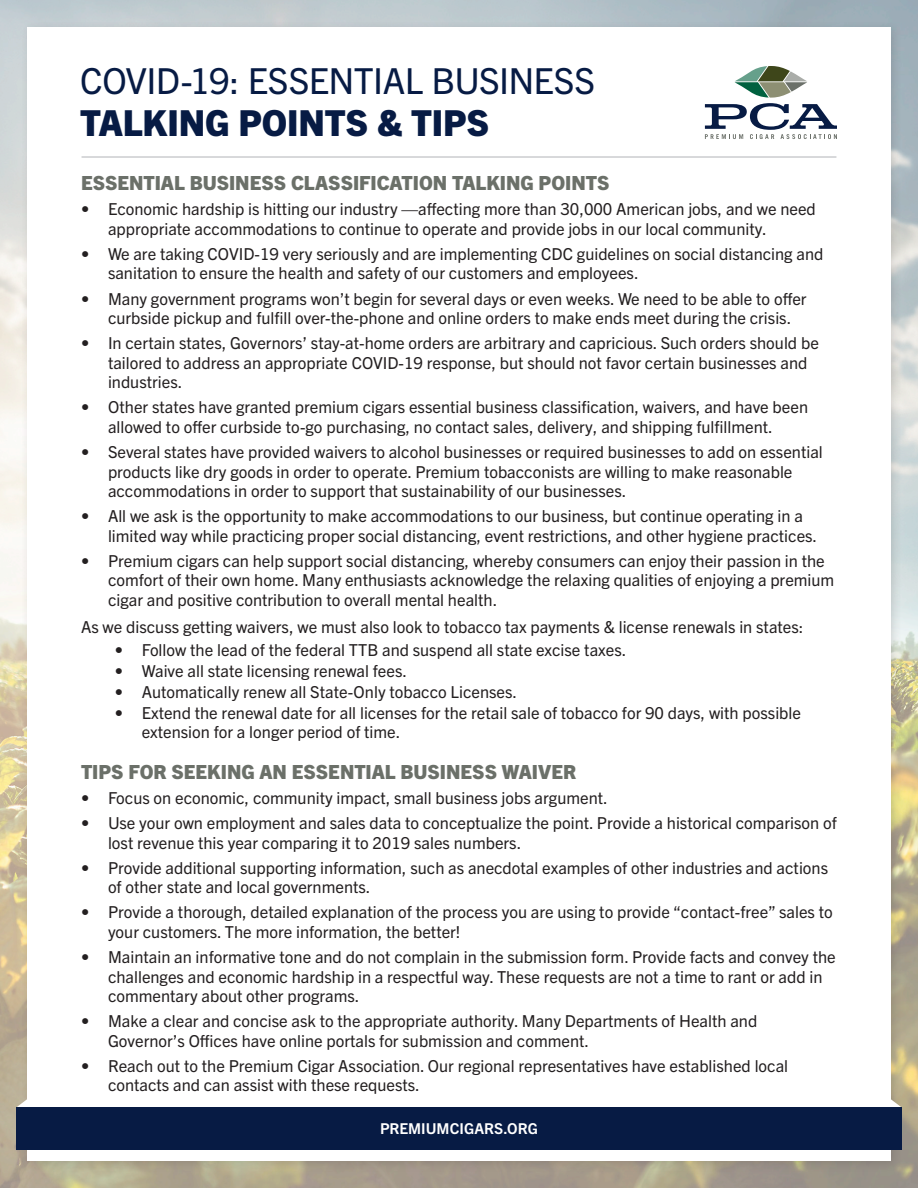
<style>
.page{position:relative;width:918px;height:1188px;background:#fff}
.page>*{position:absolute;margin:0;border:0;box-sizing:border-box;transform-origin:0 0}
.t1{font:35.85px "Trade Gothic Next LT Pro";letter-spacing:-.02em;color:#071b44}
.t2{font:800 35.85px "Trade Gothic Next LT Pro";letter-spacing:-.005em;color:#071b44}
.t3{font:800 19.5px "Trade Gothic Next LT Pro";color:#6b7069}
.t4{font:16.5px/19.5px "Trade Gothic Next LT Pro";color:#231f20}
.t5{font:700 15px "Trade Gothic Next LT Pro";color:#fff}
</style>
<div class="page">
<img style="left:0;top:0;width:918px;height:1188px">
<div style="left:20px;top:20px;width:883px;height:1153px;background:#231f20;opacity:.15"></div>
<div style="left:27px;top:27px;width:864px;height:1134px;background:#fff"></div>
<svg style="left:16px;top:1096px;width:11px;height:11px"></svg>
<svg style="left:891px;top:1096px;width:11px;height:23px"></svg>
<div style="left:16px;top:1107px;width:885px;height:43px;background:#071b44"></div>
<hr style="left:82px;top:157px;width:754px;height:1px;background:#b2b3b7">
<svg style="left:705px;top:66px;width:132px;height:73px"></svg>
<p class="t1" style="left:80px;top:56px;width:517px">COVID-19: ESSENTIAL BUSINESS</p>
<p class="t2" style="left:80px;top:98px;width:411px">TALKING POINTS &amp; TIPS</p>
<p class="t3" style="left:81px;top:169px;width:530px">ESSENTIAL BUSINESS CLASSIFICATION TALKING POINTS</p>
<p class="t4" style="left:108px;top:198px;width:709px;text-indent:-27px">• Economic hardship is hitting our industry —affecting more than 30,000 American jobs, and we need appropriate accommodations to continue to operate and provide jobs in our local community.</p>
<p class="t4" style="left:108px;top:243px;width:717px;text-indent:-27px">• We are taking COVID-19 very seriously and are implementing CDC guidelines on social distancing and sanitation to ensure the health and safety of our customers and employees.</p>
<p class="t4" style="left:108px;top:288px;width:700px;text-indent:-27px">• Many government programs won’t begin for several days or even weeks. We need to be able to offer curbside pickup and fulfill over-the-phone and online orders to make ends meet during the crisis.</p>
<p class="t4" style="left:108px;top:332px;width:712px;text-indent:-27px">• In certain states, Governors’ stay-at-home orders are arbitrary and capricious. Such orders should be tailored to address an appropriate COVID-19 response, but should not favor certain businesses and industries.</p>
<p class="t4" style="left:81px;top:397px;width:729px;text-align:center">• Other states have granted premium cigars essential business classification, waivers, and have been allowed to offer curbside to-go purchasing, no contact sales, delivery, and shipping fulfillment.</p>
<p class="t4" style="left:108px;top:441px;width:716px;text-indent:-27px">• Several states have provided waivers to alcohol businesses or required businesses to add on essential products like dry goods in order to operate. Premium tobacconists are willing to make reasonable accommodations in order to support that sustainability of our businesses.</p>
<p class="t4" style="left:108px;top:505px;width:711px;text-indent:-27px">• All we ask is the opportunity to make accommodations to our business, but continue operating in a limited way while practicing proper social distancing, event restrictions, and other hygiene practices.</p>
<p class="t4" style="left:108px;top:550px;width:728px;text-indent:-27px">• Premium cigars can help support social distancing, whereby consumers can enjoy their passion in the comfort of their own home. Many enthusiasts acknowledge the relaxing qualities of enjoying a premium cigar and positive contribution to overall mental health.</p>
<p class="t4" style="left:81px;top:616px;width:724px">As we discuss getting waivers, we must also look to tobacco tax payments &amp; license renewals in states:</p>
<p class="t4" style="left:115px;top:639px;width:513px">• Follow the lead of the federal TTB and suspend all state excise taxes.</p>
<p class="t4" style="left:115px;top:660px;width:294px">• Waive all state licensing renewal fees.</p>
<p class="t4" style="left:115px;top:681px;width:404px">• Automatically renew all State-Only tobacco Licenses.</p>
<p class="t4" style="left:142px;top:702px;width:661px;text-indent:-27px">• Extend the renewal date for all licenses for the retail sale of tobacco for 90 days, with possible extension for a longer period of time.</p>
<p class="t3" style="left:81px;top:758px;width:497px">TIPS FOR SEEKING AN ESSENTIAL BUSINESS WAIVER</p>
<p class="t4" style="left:81px;top:787px;width:528px">• Focus on economic, community impact, small business jobs argument.</p>
<p class="t4" style="left:108px;top:812px;width:730px;text-indent:-27px">• Use your own employment and sales data to conceptualize the point. Provide a historical comparison of lost revenue this year comparing it to 2019 sales numbers.</p>
<p class="t4" style="left:108px;top:857px;width:722px;text-indent:-27px">• Provide additional supporting information, such as anecdotal examples of other industries and actions of other state and local governments.</p>
<p class="t4" style="left:108px;top:902px;width:726px;text-indent:-27px">• Provide a thorough, detailed explanation of the process you are using to provide “contact-free” sales to your customers. The more information, the better!</p>
<p class="t4" style="left:108px;top:946px;width:729px;text-indent:-27px">• Maintain an informative tone and do not complain in the submission form. Provide facts and convey the challenges and economic hardship in a respectful way. These requests are not a time to rant or add in commentary about other programs.</p>
<p class="t4" style="left:108px;top:1010px;width:651px;text-indent:-27px">• Make a clear and concise ask to the appropriate authority. Many Departments of Health and<br>Governor’s Offices have online portals for submission and comment.</p>
<p class="t4" style="left:108px;top:1055px;width:682px;text-indent:-27px">• Reach out to the Premium Cigar Association. Our regional representatives have established local contacts and can assist with these requests.</p>
<p class="t5" style="left:380px;top:1119px;width:159px">PREMIUMCIGARS.ORG</p>
</div>
